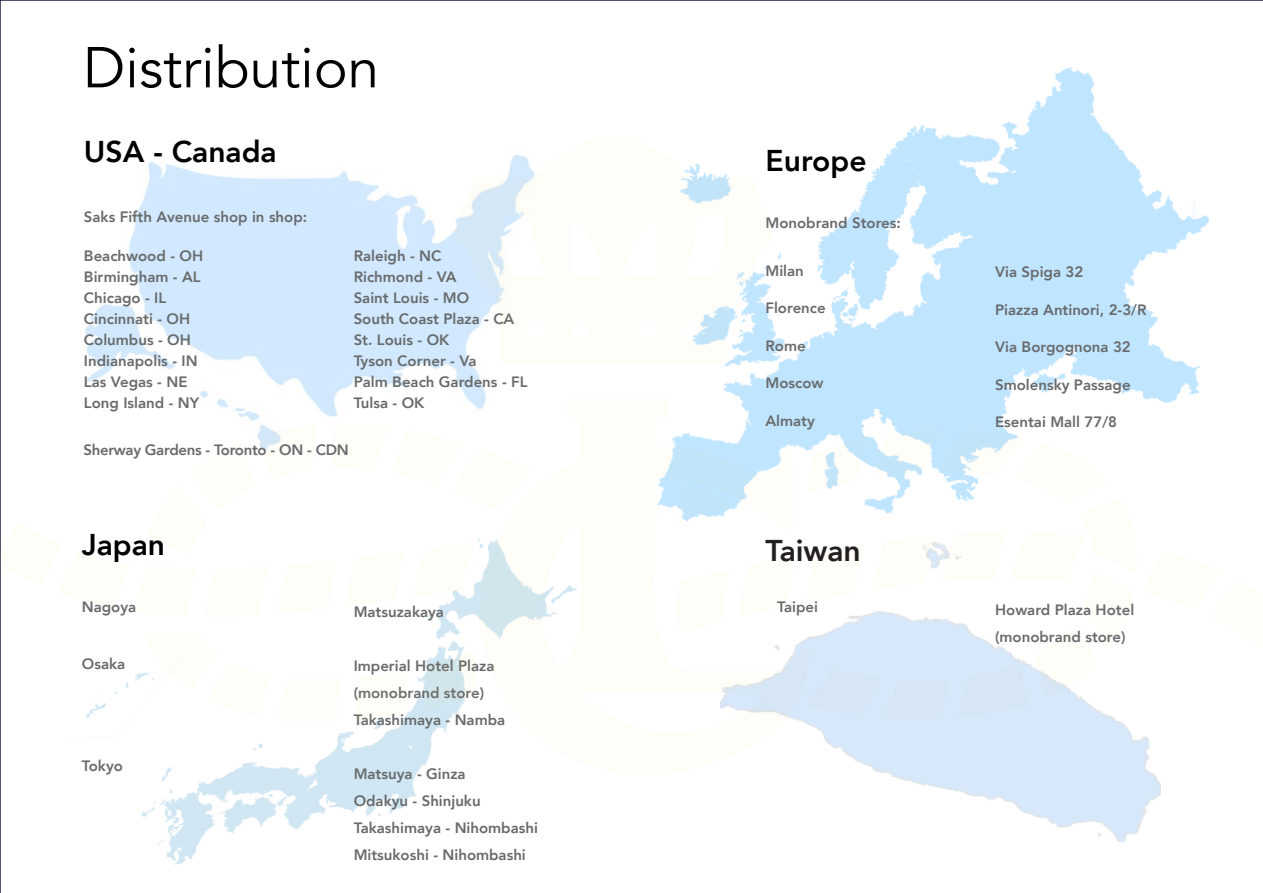
<style>
.page{position:relative;width:1263px;height:893px;background:#fff}
.page>*{position:absolute;margin:0;border:0;box-sizing:border-box;transform-origin:0 0}
.t1{font:57px "Avenir";color:#000}
.t2{font:800 30px "Avenir";color:#000}
.t3{font:800 30px "Avenir";color:#231f20}
.t4{font:800 15px/21px "Avenir";color:#686b6d}
.t5{font:800 15px "Avenir";letter-spacing:-.02em;color:#686b6d}
</style>
<div class="page">
<img style="left:910px;top:68px;width:196px;height:64px">
<img style="left:141px;top:779px;width:275px;height:86px">
<img style="left:0;top:132px;width:1209px;height:647px">
<img style="left:720px;top:542px;width:440px;height:299px">
<h1 class="t1" style="left:83px;top:34px;width:298px">Distribution</h1>
<h2 class="t2" style="left:84px;top:128px;width:194px">USA - Canada</h2>
<p class="t4" style="left:84px;top:206px;width:225px">Saks Fifth Avenue shop in shop:</p>
<p class="t4" style="left:84px;top:245px;width:121px">Beachwood - OH<br>Birmingham - AL<br>Chicago - IL<br>Cincinnati - OH<br>Columbus - OH<br>Indianapolis - IN<br>Las Vegas - NE<br>Long Island - NY</p>
<p class="t4" style="left:354px;top:246px;width:175px">Raleigh - NC<br>Richmond - VA<br>Saint Louis - MO<br>South Coast Plaza - CA<br>St. Louis - OK<br>Tyson Corner - Va<br>Palm Beach Gardens - FL<br>Tulsa - OK</p>
<p class="t5" style="left:83px;top:438px;width:267px">Sherway Gardens - Toronto - ON - CDN</p>
<h2 class="t2" style="left:82px;top:521px;width:85px">Japan</h2>
<p class="t4" style="left:82px;top:596px;width:56px">Nagoya</p>
<p class="t4" style="left:82px;top:653px;width:45px">Osaka</p>
<p class="t4" style="left:82px;top:755px;width:43px">Tokyo</p>
<p class="t4" style="left:354px;top:601px;width:92px">Matsuzakaya</p>
<p class="t4" style="left:354px;top:652px;width:153px;line-height:27px">Imperial Hotel Plaza (monobrand store)<br>Takashimaya - Namba</p>
<p class="t4" style="left:354px;top:760px;width:186px;line-height:27px">Matsuya - Ginza<br>Odakyu - Shinjuku<br>Takashimaya - Nihombashi<br>Mitsukoshi - Nihombashi</p>
<h2 class="t2" style="left:765px;top:137px;width:103px">Europe</h2>
<p class="t4" style="left:765px;top:212px;width:137px">Monobrand Stores:</p>
<p class="t4" style="left:765px;top:260px;width:40px">Milan</p>
<p class="t4" style="left:765px;top:297px;width:62px">Florence</p>
<p class="t4" style="left:765px;top:335px;width:42px">Rome</p>
<p class="t4" style="left:765px;top:372px;width:60px">Moscow</p>
<p class="t4" style="left:765px;top:410px;width:51px">Almaty</p>
<p class="t4" style="left:995px;top:262px;width:90px">Via Spiga 32</p>
<p class="t4" style="left:995px;top:299px;width:153px">Piazza Antinori, 2-3/R</p>
<p class="t4" style="left:995px;top:337px;width:137px">Via Borgognona 32</p>
<p class="t4" style="left:995px;top:374px;width:137px">Smolensky Passage</p>
<p class="t4" style="left:995px;top:412px;width:123px">Esentai Mall 77/8</p>
<h2 class="t3" style="left:765px;top:527px;width:97px">Taiwan</h2>
<p class="t4" style="left:777px;top:596px;width:43px">Taipei</p>
<p class="t4" style="left:995px;top:596px;width:141px;line-height:27px">Howard Plaza Hotel (monobrand store)</p>
</div>
